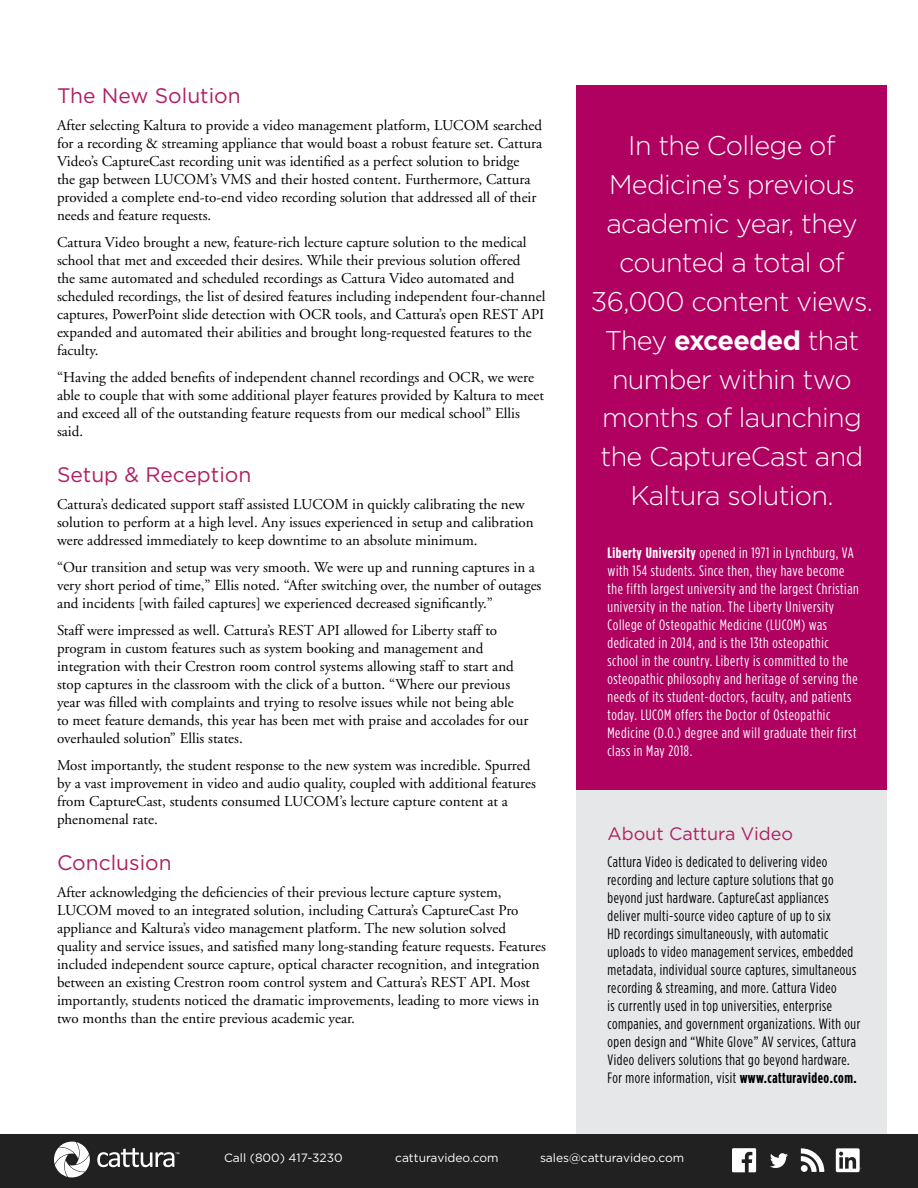
<style>
.page{position:relative;width:918px;height:1188px;background:#fff}
.page>*{position:absolute;margin:0;border:0;box-sizing:border-box;transform-origin:0 0}
.t1{font:300 27px/39px "Gotham";letter-spacing:-.025em;color:#fff;text-align:center}
.t2{font:21px "Gotham";color:#af1f65}
.t3{font:18px "Gotham";color:#af1f65}
.t4{font:15px/18px "Adobe Garamond";color:#000}
.t5{font:15px/18px "Gotham Condensed";letter-spacing:.035em;color:#000}
.t6{font:15px/18px "Gotham Condensed";letter-spacing:.04em;color:#fff}
.t7{font:12px "Gotham";color:#fff}
.s1{font-weight:700}
</style>
<div class="page">
<div style="left:576px;top:86px;width:310px;height:704px;background:#b00060"></div>
<div style="left:576px;top:790px;width:310px;height:368px;background:#e6e7e8"></div>
<div style="left:0;top:1134px;width:918px;height:54px;background:#212121"></div>
<svg style="left:801px;top:1148px;width:23px;height:24px"></svg>
<svg style="left:836px;top:1148px;width:26px;height:24px"></svg>
<svg style="left:770px;top:1153px;width:18px;height:15px"></svg>
<svg style="left:732px;top:1148px;width:24px;height:24px"></svg>
<svg style="left:54px;top:1142px;width:36px;height:35px"></svg>
<svg style="left:97px;top:1148px;width:82px;height:19px"></svg>
<h2 class="t2" style="left:57px;top:84px;width:185px">The New Solution</h2>
<p class="t4" style="left:57px;top:117px;width:487px">After selecting Kaltura to provide a video management platform, LUCOM searched for a recording &amp; streaming appliance that would boast a robust feature set. Cattura Video’s CaptureCast recording unit was identified as a perfect solution to bridge<br>the gap between LUCOM’s VMS and their hosted content. Furthermore, Cattura provided a complete end-to-end video recording solution that addressed all of their needs and feature requests.</p>
<p class="t4" style="left:57px;top:234px;width:490px">Cattura Video brought a new, feature-rich lecture capture solution to the medical school that met and exceeded their desires. While their previous solution offered<br>the same automated and scheduled recordings as Cattura Video automated and scheduled recordings, the list of desired features including independent four-channel captures, PowerPoint slide detection with OCR tools, and Cattura’s open REST API expanded and automated their abilities and brought long-requested features to the faculty.</p>
<p class="t4" style="left:57px;top:369px;width:489px">“Having the added benefits of independent channel recordings and OCR, we were able to couple that with some additional player features provided by Kaltura to meet and exceed all of the outstanding feature requests from our medical school” Ellis said.</p>
<h2 class="t2" style="left:57px;top:463px;width:196px">Setup &amp; Reception</h2>
<p class="t4" style="left:57px;top:496px;width:478px">Cattura’s dedicated support staff assisted LUCOM in quickly calibrating the new solution to perform at a high level. Any issues experienced in setup and calibration were addressed immediately to keep downtime to an absolute minimum.</p>
<p class="t4" style="left:57px;top:559px;width:486px">“Our transition and setup was very smooth. We were up and running captures in a very short period of time,” Ellis noted. “After switching over, the number of outages and incidents [with failed captures] we experienced decreased significantly.”</p>
<p class="t4" style="left:57px;top:622px;width:473px">Staff were impressed as well. Cattura’s REST API allowed for Liberty staff to program in custom features such as system booking and management and integration with their Crestron room control systems allowing staff to start and stop captures in the classroom with the click of a button. “Where our previous year was filled with complaints and trying to resolve issues while not being able to meet feature demands, this year has been met with praise and accolades for our overhauled solution” Ellis states.</p>
<p class="t4" style="left:57px;top:757px;width:480px">Most importantly, the student response to the new system was incredible. Spurred by a vast improvement in video and audio quality, coupled with additional features from CaptureCast, students consumed LUCOM’s lecture capture content at a phenomenal rate.</p>
<h2 class="t2" style="left:57px;top:851px;width:116px">Conclusion</h2>
<p class="t4" style="left:57px;top:884px;width:490px">After acknowledging the deficiencies of their previous lecture capture system, LUCOM moved to an integrated solution, including Cattura’s CaptureCast Pro appliance and Kaltura’s video management platform. The new solution solved quality and service issues, and satisfied many long-standing feature requests. Features included independent source capture, optical character recognition, and integration between an existing Crestron room control system and Cattura’s REST API. Most importantly, students noticed the dramatic improvements, leading to more views in two months than the entire previous academic year.</p>
<h1 class="t1" style="left:591px;top:125px;width:284px">In the College of<br>Medicine’s previous academic year, they counted a total of<br>36,000 content views.<br>They <span class="s1">exceeded</span> that number within two months of launching the CaptureCast and<br>Kaltura solution.</h1>
<p class="t6" style="left:608px;top:544px;width:253px"><span class="s1">Liberty University</span> opened in 1971 in Lynchburg, VA with 154 students. Since then, they have become the fifth largest university and the largest Christian university in the nation. The Liberty University College of Osteopathic Medicine (LUCOM) was dedicated in 2014, and is the 13th osteopathic school in the country. Liberty is committed to the osteopathic philosophy and heritage of serving the needs of its student-doctors, faculty, and patients today. LUCOM offers the Doctor of Osteopathic Medicine (D.O.) degree and will graduate their first class in May 2018.</p>
<p class="t3" style="left:608px;top:824px;width:187px">About Cattura Video</p>
<p class="t5" style="left:608px;top:853px;width:254px">Cattura Video is dedicated to delivering video recording and lecture capture solutions that go beyond just hardware. CaptureCast appliances deliver multi-source video capture of up to six<br>HD recordings simultaneously, with automatic uploads to video management services, embedded metadata, individual source captures, simultaneous recording &amp; streaming, and more. Cattura Video<br>is currently used in top universities, enterprise companies, and government organizations. With our open design and “White Glove” AV services, Cattura Video delivers solutions that go beyond hardware.<br>For more information, visit <span class="s1">www.catturavideo.com.</span></p>
<p class="t7" style="left:224px;top:1151px;width:120px">Call (800) 417-3230</p>
<p class="t7" style="left:395px;top:1151px;width:105px">catturavideo.com</p>
<p class="t7" style="left:540px;top:1151px;width:146px">sales@catturavideo.com</p>
</div>
